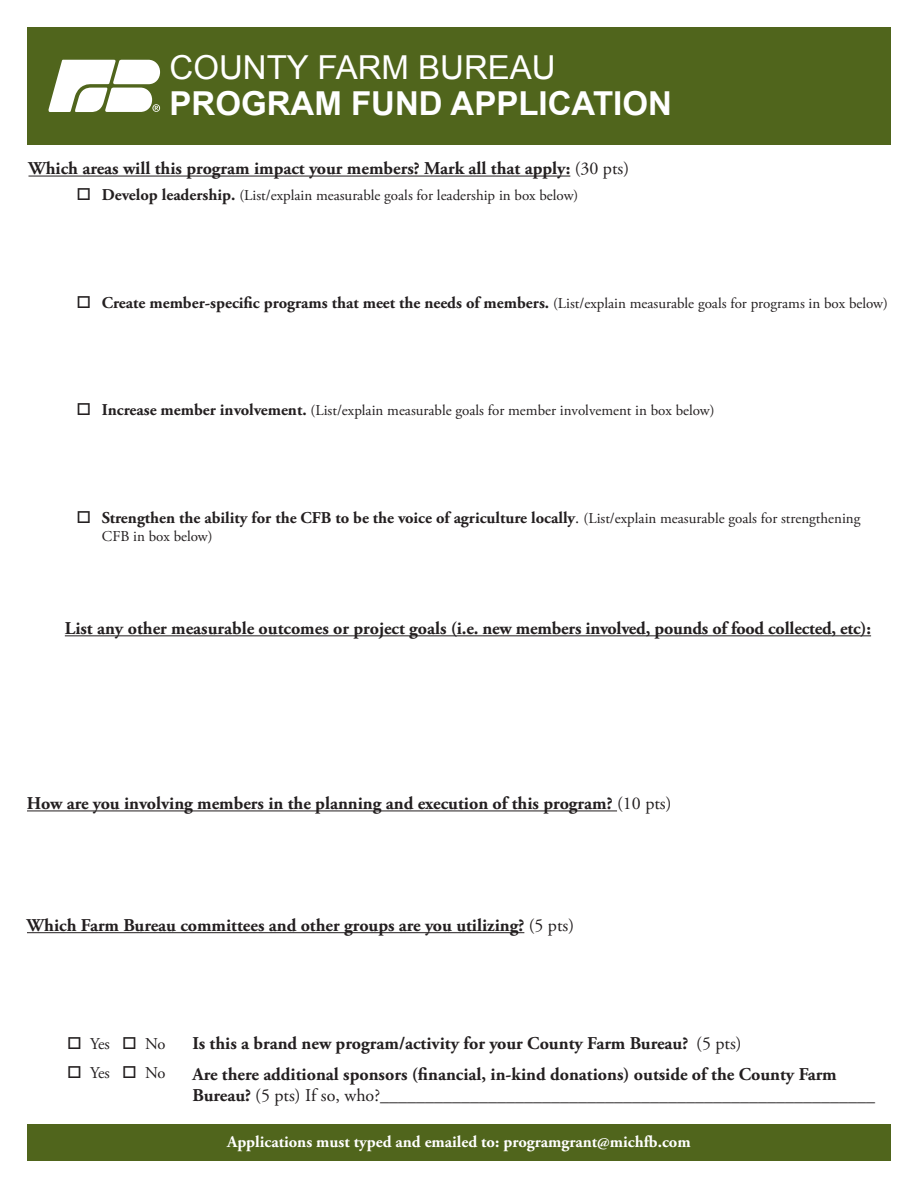
<style>
.page{position:relative;width:918px;height:1188px;background:#fff}
.page>*{position:absolute;margin:0;border:0;box-sizing:border-box;transform-origin:0 0}
.t1{font:700 33px/36px "Arial";color:#fff}
.subheader{font:700 18px/21.6px "Adobe Garamond Pro";color:#231f20}
.Paragraph_Text{font:700 16.5px "Adobe Garamond Pro";color:#231f20}
.t2{font:700 16.5px "Adobe Garamond Pro";color:#fff}
.subheader-2{font:16.5px "Adobe Garamond Pro";letter-spacing:-.03em;color:#231f20}
.Paragraph_Text-2{font:15px "Adobe Garamond Pro";color:#231f20}
.s1{font-weight:400}
.s2{font-weight:700;font-size:16.5px}
.s3{font-weight:400;font-size:15px}
</style>
<div class="page">
<div style="left:27px;top:1124px;width:864px;height:37px;background:#50651c"></div>
<hr style="left:28px;top:176px;width:542px;height:1px;background:#231f20">
<hr style="left:65px;top:635px;width:806px;height:1px;background:#231f20">
<hr style="left:27px;top:810px;width:590px;height:1px;background:#231f20">
<hr style="left:27px;top:932px;width:497px;height:1px;background:#231f20">
<div style="left:27px;top:27px;width:864px;height:118px;background:#50651c"></div>
<svg style="left:49px;top:60px;width:111px;height:52px"></svg>
<p class="t1" style="left:170px;top:51px;width:504px"><span class="s1">COUNTY FARM BUREAU<br></span>PROGRAM FUND APPLICATION</p>
<p class="subheader" style="left:28px;top:158px;width:602px">Which areas will this program impact your members? Mark all that apply: <span class="s1">(30 pts)</span></p>
<p class="Paragraph_Text-2" style="left:76px;top:187px;width:503px">□ <span class="s2">Develop leadership.</span> (List/explain measurable goals for leadership in box below)</p>
<p class="Paragraph_Text" style="left:76px;top:293px;width:813px">□ Create member-specific programs that meet the needs of members. <span class="s3">(List/explain measurable goals for programs in box below)</span></p>
<p class="Paragraph_Text-2" style="left:76px;top:402px;width:640px">□ <span class="s2">Increase member involvement.</span> (List/explain measurable goals for member involvement in box below)</p>
<p class="Paragraph_Text" style="left:76px;top:508px;width:786px">□ Strengthen the ability for the CFB to be the voice of agriculture locally<span class="s1">.</span> <span class="s3">(List/explain measurable goals for strengthening</span></p>
<p class="Paragraph_Text-2" style="left:102px;top:527px;width:112px">CFB in box below)</p>
<p class="subheader" style="left:65px;top:618px;width:808px">List any other measurable outcomes or project goals (i.e. new members involved, pounds of food collected, etc):</p>
<p class="subheader" style="left:27px;top:793px;width:646px">How are you involving members in the planning and execution of this program? <span class="s1">(10 pts)</span></p>
<p class="subheader" style="left:27px;top:915px;width:549px">Which Farm Bureau committees and other groups are you utilizing? <span class="s1">(5 pts)</span></p>
<p class="subheader-2" style="left:67px;top:1033px;width:100px">□ Yes □ No</p>
<p class="subheader-2" style="left:67px;top:1063px;width:100px">□ Yes □ No</p>
<p class="subheader" style="left:192px;top:1033px;width:551px">Is this a brand new program/activity for your County Farm Bureau? <span class="s1">(5 pts)</span></p>
<p class="subheader" style="left:192px;top:1063px;width:684px">Are there additional sponsors (financial, in-kind donations) outside of the County Farm<br>Bureau? <span class="s1">(5 pts) If so, who?_______________________________________________________</span></p>
<p class="t2" style="left:227px;top:1132px;width:465px">Applications must typed and emailed to: programgrant@michfb.com</p>
</div>
